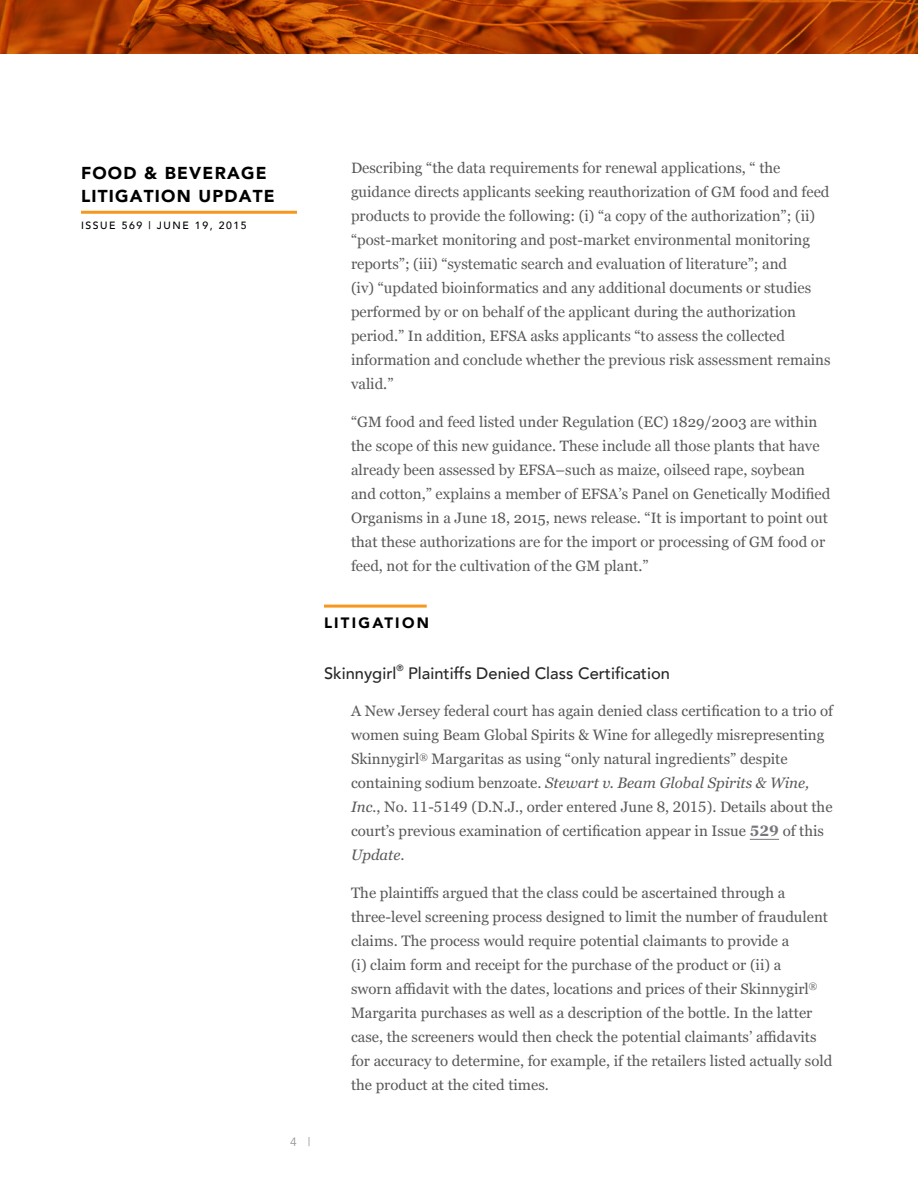
<style>
.page{position:relative;width:918px;height:1188px;background:#fff}
.page>*{position:absolute;margin:0;border:0;box-sizing:border-box;transform-origin:0 0}
.t1{font:900 17.25px/22.5px "Avenir";letter-spacing:.07em;color:#000}
.t2{font:500 16.5px "Avenir";color:#292829}
.t3{font:15px/24px "Georgia";color:#58595b}
.t4{font:15px/24px "Georgia Pro";color:#58595b}
.t5{font:900 15px "Avenir";letter-spacing:.15em;color:#000}
.t6{font:12px "Avenir";color:#939598}
.t7{font:500 10.5px "Avenir";letter-spacing:.15em;color:#000}
.t8{font:500 9px "Avenir";color:#292829}
.s1{font-style:italic}
.s2{font-weight:700;color:#77787b}
</style>
<div class="page">
<hr style="left:81px;top:211px;width:216px;height:3px;background:#f8971d">
<svg style="left:0;top:0;width:918px;height:54px"></svg>
<hr style="left:324px;top:605px;width:103px;height:3px;background:#f8971d">
<svg style="left:750px;top:839px;width:29px;height:1px"></svg>
<p class="t1" style="left:81px;top:162px;width:195px">FOOD &amp; BEVERAGE<br>LITIGATION UPDATE</p>
<p class="t7" style="left:81px;top:216px;width:167px">ISSUE 569 | JUNE 19, 2015</p>
<p class="t3" style="left:351px;top:156px;width:481px">Describing “the data requirements for renewal applications, “ the guidance directs applicants seeking reauthorization of GM food and feed products to provide the following: (i) “a copy of the authorization”; (ii) “post-market monitoring and post-market environmental monitoring reports”; (iii) “systematic search and evaluation of literature”; and<br>(iv) “updated bioinformatics and any additional documents or studies performed by or on behalf of the applicant during the authorization period.” In addition, EFSA asks applicants “to assess the collected information and conclude whether the previous risk assessment remains valid.”</p>
<p class="t3" style="left:351px;top:410px;width:481px">“GM food and feed listed under Regulation (EC) 1829/2003 are within the scope of this new guidance. These include all those plants that have already been assessed by EFSA–such as maize, oilseed rape, soybean and cotton,” explains a member of EFSA’s Panel on Genetically Modified Organisms in a June 18, 2015, news release. “It is important to point out that these authorizations are for the import or processing of GM food or feed, not for the cultivation of the GM plant.”</p>
<p class="t5" style="left:324px;top:610px;width:106px">LITIGATION</p>
<p class="t2" style="left:324px;top:659px;width:74px">Skinnygirl</p>
<p class="t8" style="left:396px;top:660px;width:9px">®</p>
<p class="t2" style="left:408px;top:659px;width:263px">Plaintiffs Denied Class Certification</p>
<p class="t4" style="left:351px;top:700px;width:484px">A New Jersey federal court has again denied class certification to a trio of women suing Beam Global Spirits &amp; Wine for allegedly misrepresenting Skinnygirl<sup>®</sup> Margaritas as using “only natural ingredients” despite containing sodium benzoate. <span class="s1">Stewart v. Beam Global Spirits &amp; Wine, Inc.</span>, No. 11-5149 (D.N.J., order entered June 8, 2015). Details about the court’s previous examination of certification appear in Issue <span class="s2">529</span> of this <span class="s1">Update</span>.</p>
<p class="t4" style="left:351px;top:881px;width:483px">The plaintiffs argued that the class could be ascertained through a three-level screening process designed to limit the number of fraudulent claims. The process would require potential claimants to provide a<br>(i) claim form and receipt for the purchase of the product or (ii) a<br>sworn affidavit with the dates, locations and prices of their Skinnygirl<sup>® </sup>Margarita purchases as well as a description of the bottle. In the latter case, the screeners would then check the potential claimants’ affidavits for accuracy to determine, for example, if the retailers listed actually sold the product at the cited times.</p>
<p class="t6" style="left:290px;top:1135px;width:22px">4 |</p>
</div>
